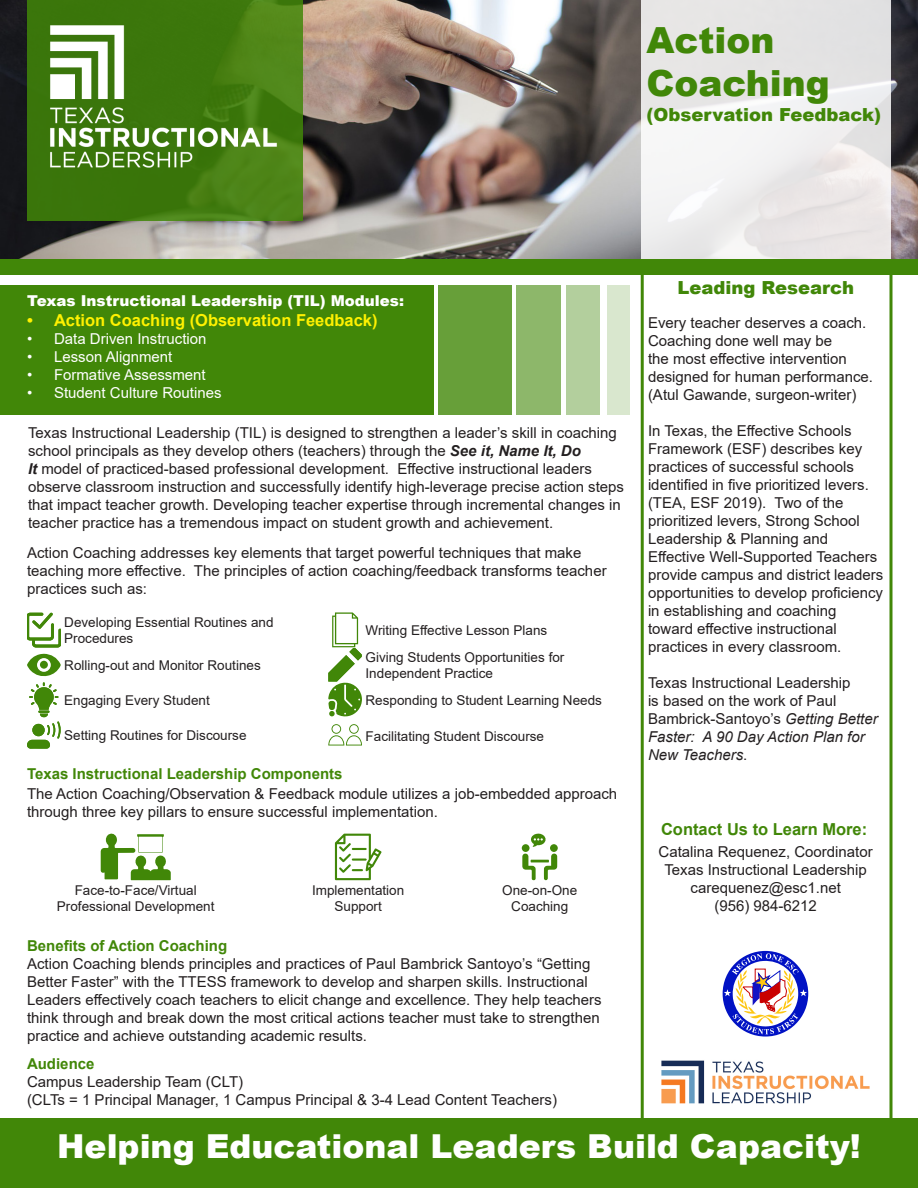
<style>
.page{position:relative;width:918px;height:1188px;background:#fff}
.page>*{position:absolute;margin:0;border:0;box-sizing:border-box;transform-origin:0 0}
.t1{font:900 36px "Arial";color:#418708}
.t2{font:900 33px "Arial";color:#fff}
.t3{font:900 18px "Arial";color:#418708}
.t4{font:700 16.5px "Arial";color:#fff101}
.t5{font:700 16.5px "Arial";color:#418708}
.t6{font:15px/18px "Arial";color:#231f20}
.t7{font:15px "Arial";color:#fff}
.t8{font:700 15px "Arial";color:#418708}
.t9{font:900 15px "Arial";color:#fff}
.t10{font:13.5px/16.2px "Arial";color:#231f20}
.s1{font-weight:700;font-style:italic}
.s2{font-style:italic}
</style>
<div class="page">
<hr style="left:641px;top:0;width:3px;height:1132px;background:#418708">
<hr style="left:890px;top:0;width:2px;height:1140px;background:#418708">
<div style="left:0;top:1119px;width:918px;height:69px;background:#418708"></div>
<img style="left:661px;top:1060px;width:209px;height:44px">
<img style="left:0;top:0;width:918px;height:259px">
<svg style="left:27px;top:0;width:276px;height:220px;background:#417b0f"></svg>
<img style="left:49px;top:15px;width:232px;height:162px">
<svg style="left:641px;top:0;width:249px;height:259px;fill:#e9e6e6"></svg>
<div style="left:0;top:259px;width:918px;height:15px;background:#418708"></div>
<svg style="left:724px;top:953px;width:83px;height:81px"></svg>
<div style="left:0;top:285px;width:434px;height:130px;background:#418708"></div>
<div style="left:438px;top:285px;width:73px;height:130px;background:#679f39"></div>
<div style="left:516px;top:285px;width:45px;height:130px;background:#8db76a"></div>
<div style="left:566px;top:285px;width:34px;height:130px;background:#b3cf9d"></div>
<div style="left:607px;top:285px;width:23px;height:130px;background:#d9e7ce"></div>
<svg style="left:101px;top:834px;width:70px;height:46px"></svg>
<svg style="left:335px;top:834px;width:47px;height:46px"></svg>
<svg style="left:531px;top:834px;width:15px;height:13px"></svg>
<svg style="left:522px;top:853px;width:35px;height:27px"></svg>
<div style="left:522px;top:844px;width:8px;height:8px;background:#418708;border-radius:50%"></div>
<div style="left:550px;top:844px;width:8px;height:8px;background:#418708;border-radius:50%"></div>
<svg style="left:27px;top:613px;width:34px;height:35px"></svg>
<svg style="left:27px;top:654px;width:34px;height:95px"></svg>
<svg style="left:328px;top:612px;width:34px;height:105px"></svg>
<svg style="left:328px;top:724px;width:34px;height:22px"></svg>
<p class="t1" style="left:646px;top:14px;width:130px">Action</p>
<p class="t1" style="left:646px;top:57px;width:185px">Coaching</p>
<p class="t3" style="left:646px;top:102px;width:236px">(Observation Feedback)</p>
<p class="t9" style="left:27px;top:290px;width:379px">Texas Instructional Leadership (TIL) Modules:</p>
<p class="t4" style="left:27px;top:309px;width:352px">• Action Coaching (Observation Feedback)</p>
<p class="t7" style="left:27px;top:329px;width:181px">• Data Driven Instruction</p>
<p class="t7" style="left:27px;top:347px;width:147px">• Lesson Alignment</p>
<p class="t7" style="left:27px;top:365px;width:180px">• Formative Assessment</p>
<p class="t7" style="left:27px;top:383px;width:196px">• Student Culture Routines</p>
<p class="t6" style="left:28px;top:423px;width:598px">Texas Instructional Leadership (TIL) is designed to strengthen a leader’s skill in coaching school principals as they develop others (teachers) through the <span class="s1">See it, Name It, Do<br>It</span> model of practiced-based professional development. Effective instructional leaders observe classroom instruction and successfully identify high-leverage precise action steps that impact teacher growth. Developing teacher expertise through incremental changes in teacher practice has a tremendous impact on student growth and achievement.</p>
<p class="t6" style="left:27px;top:543px;width:581px">Action Coaching addresses key elements that target powerful techniques that make teaching more effective. The principles of action coaching/feedback transforms teacher practices such as:</p>
<p class="t10" style="left:64px;top:614px;width:211px">Developing Essential Routines and<br>Procedures</p>
<p class="t10" style="left:64px;top:657px;width:198px">Rolling-out and Monitor Routines</p>
<p class="t10" style="left:64px;top:692px;width:147px">Engaging Every Student</p>
<p class="t10" style="left:64px;top:727px;width:184px">Setting Routines for Discourse</p>
<p class="t10" style="left:366px;top:622px;width:183px">Writing Effective Lesson Plans</p>
<p class="t10" style="left:366px;top:649px;width:200px">Giving Students Opportunities for<br>Independent Practice</p>
<p class="t10" style="left:366px;top:692px;width:238px">Responding to Student Learning Needs</p>
<p class="t10" style="left:366px;top:728px;width:180px">Facilitating Student Discourse</p>
<p class="t8" style="left:27px;top:763px;width:317px">Texas Instructional Leadership Components</p>
<p class="t6" style="left:27px;top:784px;width:592px">The Action Coaching/Observation &amp; Feedback module utilizes a job-embedded approach through three key pillars to ensure successful implementation.</p>
<p class="t10" style="left:75px;top:882px;width:124px">Face-to-Face/Virtual</p>
<p class="t10" style="left:57px;top:899px;width:159px">Professional Development</p>
<p class="t10" style="left:312px;top:882px;width:94px">Implementation</p>
<p class="t10" style="left:335px;top:899px;width:49px">Support</p>
<p class="t10" style="left:502px;top:882px;width:77px">One-on-One</p>
<p class="t10" style="left:511px;top:899px;width:59px">Coaching</p>
<p class="t8" style="left:27px;top:935px;width:202px">Benefits of Action Coaching</p>
<p class="t6" style="left:27px;top:955px;width:576px">Action Coaching blends principles and practices of Paul Bambrick Santoyo’s “Getting Better Faster” with the TTESS framework to develop and sharpen skills. Instructional Leaders effectively coach teachers to elicit change and excellence. They help teachers think through and break down the most critical actions teacher must take to strengthen practice and achieve outstanding academic results.</p>
<p class="t8" style="left:27px;top:1053px;width:69px">Audience</p>
<p class="t6" style="left:27px;top:1073px;width:218px">Campus Leadership Team (CLT)</p>
<p class="t6" style="left:27px;top:1091px;width:532px">(CLTs = 1 Principal Manager, 1 Campus Principal &amp; 3-4 Lead Content Teachers)</p>
<p class="t3" style="left:677px;top:274px;width:178px">Leading Research</p>
<p class="t6" style="left:648px;top:314px;width:227px">Every teacher deserves a coach.<br>Coaching done well may be<br>the most effective intervention designed for human performance. (Atul Gawande, surgeon-writer)</p>
<p class="t6" style="left:648px;top:422px;width:237px">In Texas, the Effective Schools<br>Framework (ESF) describes key practices of successful schools identified in five prioritized levers. (TEA, ESF 2019). Two of the prioritized levers, Strong School<br>Leadership &amp; Planning and<br>Effective Well-Supported Teachers provide campus and district leaders opportunities to develop proficiency in establishing and coaching toward effective instructional practices in every classroom.</p>
<p class="t6" style="left:648px;top:674px;width:231px">Texas Instructional Leadership<br>is based on the work of Paul<br>Bambrick-Santoyo’s <span class="s2">Getting Better<br>Faster: A 90 Day Action Plan for<br>New Teachers</span>.</p>
<p class="t5" style="left:661px;top:817px;width:208px">Contact Us to Learn More:</p>
<p class="t6" style="left:659px;top:842px;width:216px">Catalina Requenez, Coordinator</p>
<p class="t6" style="left:664px;top:860px;width:204px">Texas Instructional Leadership</p>
<p class="t6" style="left:691px;top:878px;width:152px">carequenez@esc1.net</p>
<p class="t6" style="left:714px;top:896px;width:104px">(956) 984-6212</p>
<p class="t2" style="left:57px;top:1123px;width:805px">Helping Educational Leaders Build Capacity!</p>
</div>
